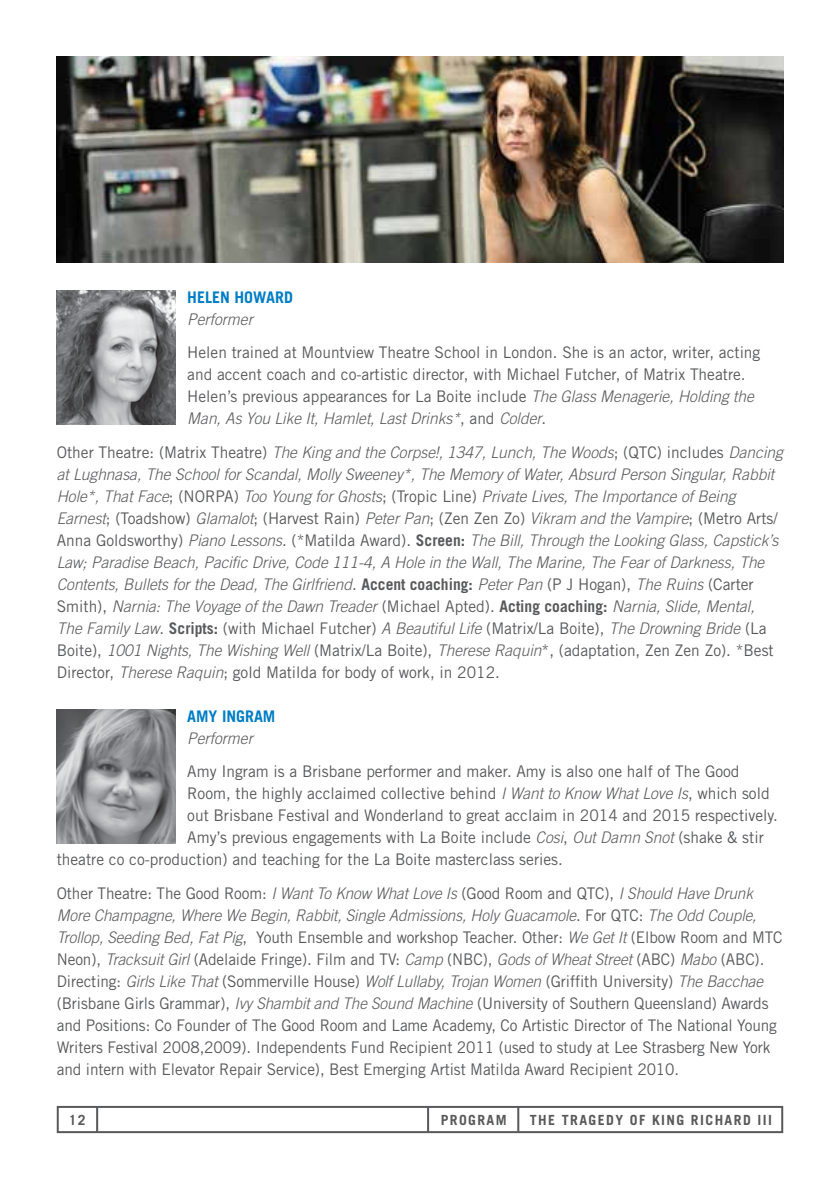
<style>
.page{position:relative;width:840px;height:1191px;background:#fff}
.page>*{position:absolute;margin:0;border:0;box-sizing:border-box;transform-origin:0 0}
.t1{font:italic 300 16px/22px "Trade Gothic";color:#58595b}
.t2{font:16px/22px "Trade Gothic";letter-spacing:-.005em;color:#58595b;scale:.96 1}
.t3{font:16px/22px "Trade Gothic";letter-spacing:-.005em;color:#58595b}
.t4{font:700 16px "Trade Gothic";color:#007dc5}
.t5{font:700 14px "Trade Gothic";letter-spacing:.1em;color:#58595b}
.s1{font-weight:300;font-style:italic}
.s2{font-weight:400;font-style:normal}
.s3{font-weight:700;font-style:normal}
</style>
<div class="page">
<div style="left:57px;top:1106px;width:725px;height:27px;border:2px solid #58595b"></div>
<hr style="left:427px;top:1106px;width:2px;height:26px;background:#58595b">
<hr style="left:517px;top:1106px;width:2px;height:26px;background:#58595b">
<hr style="left:96px;top:1106px;width:2px;height:26px;background:#58595b">
<img style="left:57px;top:290px;width:119px;height:134px">
<img style="left:57px;top:709px;width:119px;height:134px">
<img style="left:57px;top:57px;width:725px;height:206px">
<p class="t4" style="left:187px;top:287px;width:107px">HELEN HOWARD</p>
<p class="t1" style="left:187px;top:308px;width:67px">Performer</p>
<p class="t3" style="left:187px;top:341px;width:574px">Helen trained at Mountview Theatre School in London. She is an actor, writer, acting and accent coach and co-artistic director, with Michael Futcher, of Matrix Theatre.<br>Helen’s previous appearances for La Boite include <span class="s1">The Glass Menagerie, Holding the Man, As You Like It, Hamlet, Last Drinks*</span>, and <span class="s1">Colder</span>.</p>
<p class="t1" style="left:57px;top:441px;width:727px"><span class="s2">Other Theatre: (Matrix Theatre)</span> The King and the Corpse!, 1347, Lunch, The Woods<span class="s2">; (QTC) includes</span> Dancing at Lughnasa, The School for Scandal, Molly Sweeney*, The Memory of Water, Absurd Person Singular, Rabbit Hole*, That Face<span class="s2">; (NORPA)</span> Too Young for Ghosts<span class="s2">; (Tropic Line)</span> Private Lives, The Importance of Being Earnest<span class="s2">; (Toadshow)</span> Glamalot<span class="s2">; (Harvest Rain)</span> Peter Pan<span class="s2">; (Zen Zen Zo)</span> Vikram and the Vampire<span class="s2">; (Metro Arts/ Anna Goldsworthy)</span> Piano Lessons<span class="s2">. (*Matilda Award).</span> <span class="s3">Screen:</span> The Bill, Through the Looking Glass, Capstick’s Law; Paradise Beach, Pacific Drive, Code 111-4, A Hole in the Wall, The Marine, The Fear of Darkness, The Contents, Bullets for the Dead, The Girlfriend<span class="s2">.</span> <span class="s3">Accent coaching:</span> Peter Pan <span class="s2">(P J Hogan),</span> The Ruins <span class="s2">(Carter Smith),</span> Narnia: The Voyage of the Dawn Treader <span class="s2">(Michael Apted).</span> <span class="s3">Acting coaching:</span> Narnia, Slide, Mental, The Family Law<span class="s2">.</span> <span class="s3">Scripts:</span> <span class="s2">(with Michael Futcher)</span> A Beautiful Life <span class="s2">(Matrix/La Boite),</span> The Drowning Bride <span class="s2">(La Boite),</span> 1001 Nights, The Wishing Well <span class="s2">(Matrix/La Boite),</span> Therese Raquin<span class="s2">*, (adaptation, Zen Zen Zo). *Best Director,</span> Therese Raquin<span class="s2">; gold Matilda for body of work, in 2012.</span></p>
<p class="t4" style="left:187px;top:706px;width:90px">AMY INGRAM</p>
<p class="t1" style="left:187px;top:727px;width:67px">Performer</p>
<p class="t3" style="left:187px;top:760px;width:553px">Amy Ingram is a Brisbane performer and maker. Amy is also one half of The Good</p>
<p class="t3" style="left:187px;top:782px;width:583px">Room, the highly acclaimed collective behind <span class="s1">I Want to Know What Love Is</span>, which sold</p>
<p class="t3" style="left:187px;top:804px;width:592px">out Brisbane Festival and Wonderland to great acclaim in 2014 and 2015 respectively.</p>
<p class="t3" style="left:187px;top:826px;width:577px">Amy’s previous engagements with La Boite include <span class="s1">Cosi</span>, <span class="s1">Out Damn Snot</span> (shake &amp; stir</p>
<p class="t3" style="left:57px;top:848px;width:507px">theatre co co-production) and teaching for the La Boite masterclass series.</p>
<p class="t2" style="left:57px;top:881px;width:757px">Other Theatre: The Good Room: <span class="s1">I Want To Know What Love Is</span> (Good Room and QTC), <span class="s1">I Should Have Drunk More Champagne, Where We Begin, Rabbit, Single Admissions, Holy Guacamole</span>. For QTC: <span class="s1">The Odd Couple, Trollop, Seeding Bed, Fat Pig</span>, Youth Ensemble and workshop Teacher. Other: <span class="s1">We Get It</span> (Elbow Room and MTC Neon), <span class="s1">Tracksuit Girl</span> (Adelaide Fringe). Film and TV: <span class="s1">Camp</span> (NBC), <span class="s1">Gods of Wheat Street</span> (ABC) <span class="s1">Mabo</span> (ABC).<br>Directing: <span class="s1">Girls Like That</span> (Sommerville House) <span class="s1">Wolf Lullaby, Trojan Women</span> (Griffith University) <span class="s1">The Bacchae </span>(Brisbane Girls Grammar), <span class="s1">Ivy Shambit and The Sound Machine</span> (University of Southern Queensland) Awards and Positions: Co Founder of The Good Room and Lame Academy, Co Artistic Director of The National Young Writers Festival 2008,2009). Independents Fund Recipient 2011 (used to study at Lee Strasberg New York and intern with Elevator Repair Service), Best Emerging Artist Matilda Award Recipient 2010.</p>
<p class="t5" style="left:69px;top:1111px;width:18px">12</p>
<p class="t5" style="left:440px;top:1111px;width:67px">PROGRAM</p>
<p class="t5" style="left:529px;top:1111px;width:243px">THE TRAGEDY OF KING RICHARD III</p>
</div>
